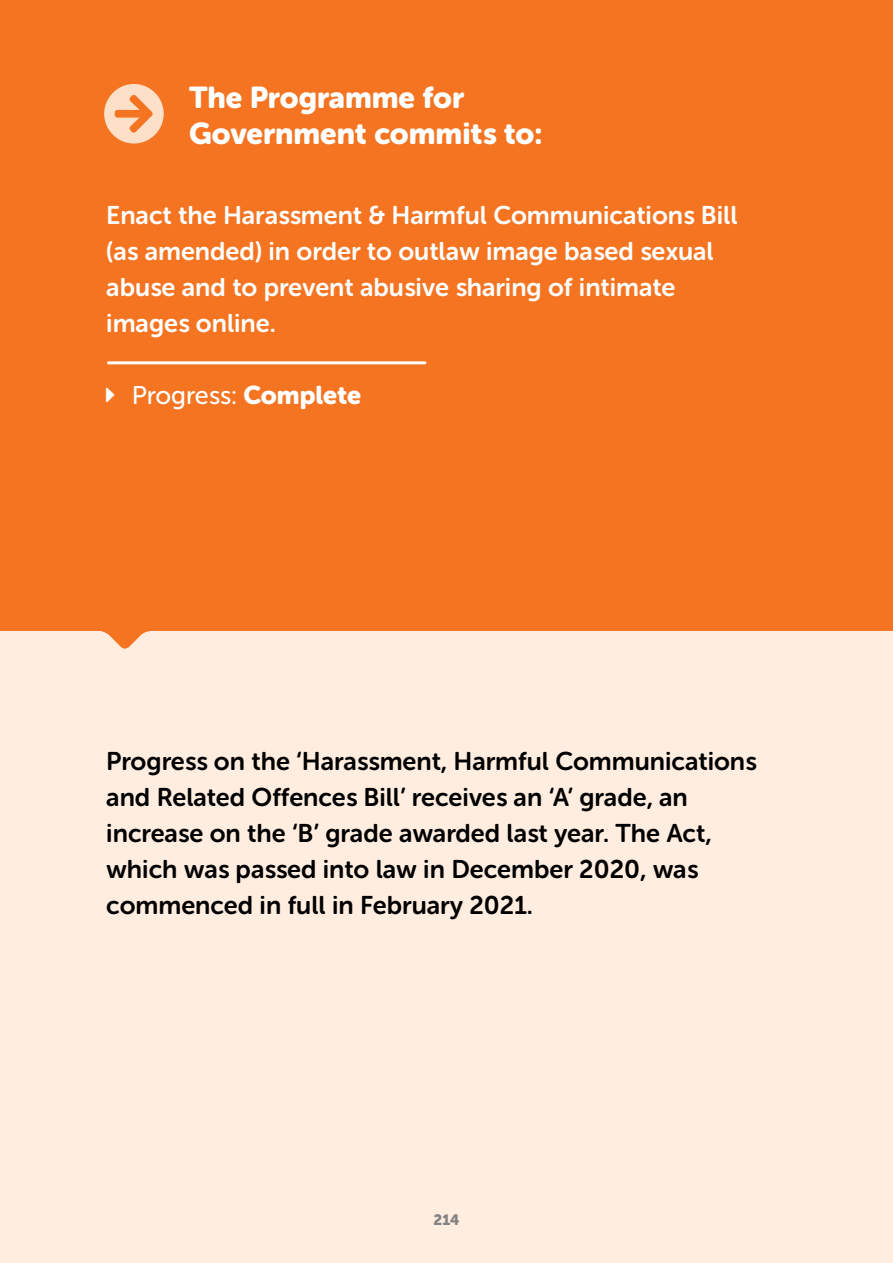
<style>
.page{position:relative;width:893px;height:1263px;background:#fff}
.page>*{position:absolute;margin:0;border:0;box-sizing:border-box;transform-origin:0 0}
.t1{font:30px/36px "Museo Sans Rounded 900";color:#fff}
.t2{font:25.5px/36px "Museo Sans Rounded 700";color:#000}
.t3{font:25.5px/36px "Museo Sans Rounded 700";color:#fff}
.t4{font:25.5px "Museo Sans Rounded 500";color:#fff}
.t5{font:15px "Museo Sans Rounded 900";color:#848383}
.s1{font-family:"Museo Sans Rounded 900"}
</style>
<div class="page">
<div style="left:0;top:514px;width:893px;height:749px;background:#ffede0"></div>
<div style="left:0;top:344px;width:893px;height:305px;background:#f47421"></div>
<div style="left:0;top:0;width:893px;height:344px;background:#f47421"></div>
<svg style="left:104px;top:84px;width:60px;height:60px"></svg>
<hr style="left:108px;top:361px;width:317px;height:3px;background:#fff">
<svg style="left:106px;top:387px;width:8px;height:15px"></svg>
<p class="t1" style="left:189px;top:80px;width:355px">The Programme for<br>Government commits to:</p>
<p class="t3" style="left:106px;top:197px;width:633px">Enact the Harassment &amp; Harmful Communications Bill (as amended) in order to outlaw image based sexual abuse and to prevent abusive sharing of intimate images online.</p>
<p class="t4" style="left:132px;top:381px;width:231px">Progress: <span class="s1">Complete</span></p>
<p class="t2" style="left:106px;top:744px;width:652px">Progress on the ‘Harassment, Harmful Communications and Related Offences Bill’ receives an ‘A’ grade, an increase on the ‘B’ grade awarded last year. The Act, which was passed into law in December 2020, was commenced in full in February 2021.</p>
<p class="t5" style="left:433px;top:1211px;width:27px">214</p>
</div>
